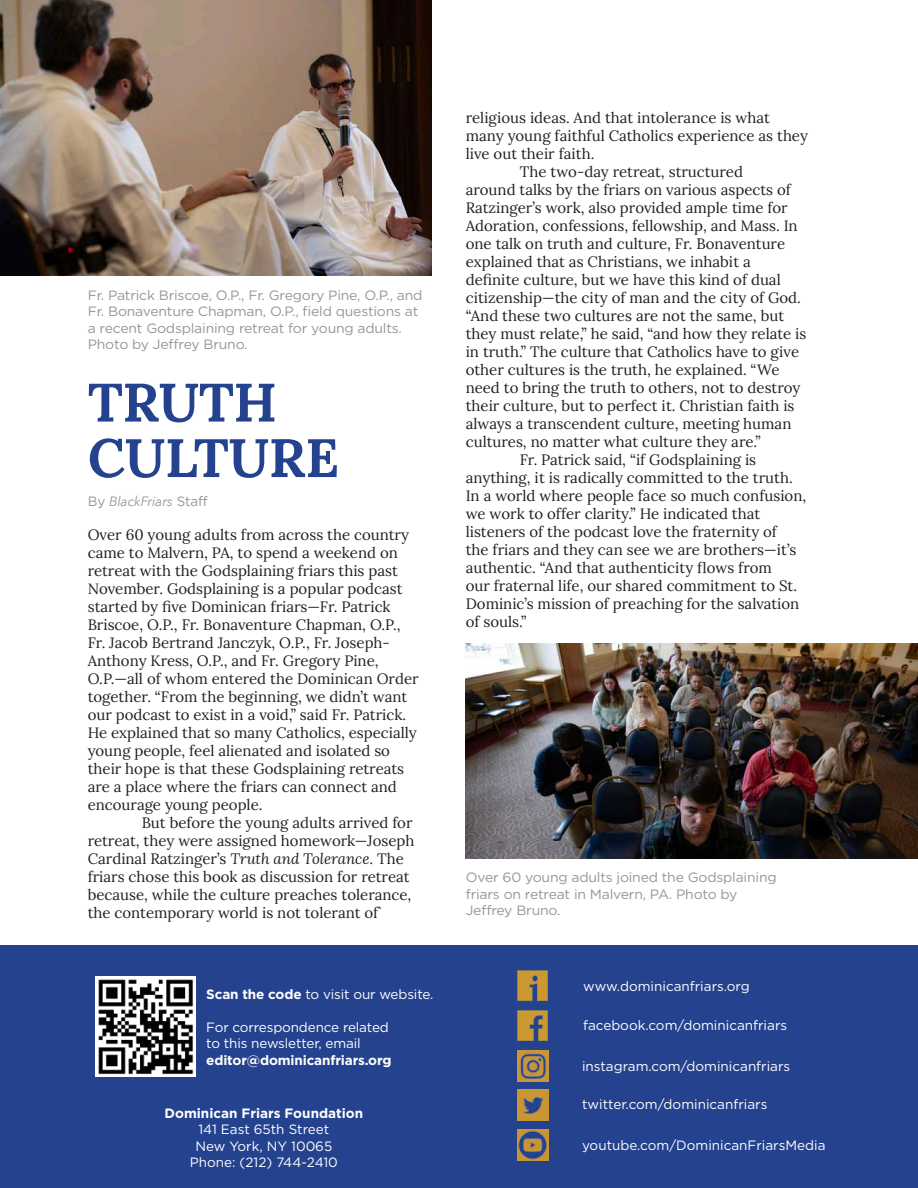
<style>
.page{position:relative;width:918px;height:1188px;background:#fff}
.page>*{position:absolute;margin:0;border:0;box-sizing:border-box;transform-origin:0 0}
.t1{font:700 54px/55.5px "Lora";letter-spacing:-.01em;color:#25428f}
.t2{font:15px/18px "Lora";color:#231f20}
.t3{font:13.5px/16.5px "Gotham";color:#fff;text-align:center}
.t4{font:13.5px/16.5px "Gotham";letter-spacing:-.015em;color:#949698;scale:1.04 1}
.t5{font:700 13.5px "Gotham";letter-spacing:-.01em;color:#fff}
.t6{font:italic 13.5px "Avenir Next";letter-spacing:-.01em;color:#949698}
.s1{font-family:"Gotham";font-style:normal}
.s2{font-style:italic}
.s3{font-weight:700}
</style>
<div class="page">
<div style="left:0;top:945px;width:918px;height:243px;background:#25428f"></div>
<img style="left:517px;top:1089px;width:32px;height:31px">
<img style="left:517px;top:1130px;width:32px;height:31px">
<svg style="left:517px;top:970px;width:31px;height:31px"></svg>
<svg style="left:517px;top:1010px;width:31px;height:31px"></svg>
<img style="left:517px;top:1050px;width:32px;height:32px">
<img style="left:96px;top:976px;width:100px;height:100px">
<img style="left:0;top:0;width:432px;height:275px">
<img style="left:466px;top:644px;width:452px;height:215px">
<p class="t4" style="left:88px;top:286px;width:323px">Fr. Patrick Briscoe, O.P., Fr. Gregory Pine, O.P., and Fr. Bonaventure Chapman, O.P., field questions at a recent Godsplaining retreat for young adults.<br>Photo by Jeffrey Bruno.</p>
<h1 class="t1" style="left:88px;top:369px;width:253px">TRUTH<br>CULTURE</h1>
<p class="t6" style="left:88px;top:489px;width:122px"><span class="s1">By</span> BlackFriars <span class="s1">Staff</span></p>
<p class="t2" style="left:88px;top:525px;width:332px">Over 60 young adults from across the country came to Malvern, PA, to spend a weekend on retreat with the Godsplaining friars this past November. Godsplaining is a popular podcast started by five Dominican friars—Fr. Patrick Briscoe, O.P., Fr. Bonaventure Chapman, O.P., Fr. Jacob Bertrand Janczyk, O.P., Fr. Joseph-Anthony Kress, O.P., and Fr. Gregory Pine, O.P.—all of whom entered the Dominican Order together. “From the beginning, we didn’t want our podcast to exist in a void,” said Fr. Patrick.<br>He explained that so many Catholics, especially young people, feel alienated and isolated so their hope is that these Godsplaining retreats are a place where the friars can connect and encourage young people.</p>
<p class="t2" style="left:88px;top:813px;width:328px;text-indent:54px">But before the young adults arrived for retreat, they were assigned homework—Joseph Cardinal Ratzinger’s <span class="s2">Truth and Tolerance</span>. The friars chose this book as discussion for retreat because, while the culture preaches tolerance, the contemporary world is not tolerant of`</p>
<p class="t3" style="left:206px;top:985px;width:229px"><span class="s3">Scan the code</span> to visit our website.</p>
<p class="t3" style="left:206px;top:1018px;width:184px;text-align:left">For correspondence related to this newsletter, email</p>
<p class="t5" style="left:206px;top:1051px;width:187px">editor@dominicanfriars.org</p>
<p class="t5" style="left:165px;top:1104px;width:200px">Dominican Friars Foundation</p>
<p class="t3" style="left:190px;top:1121px;width:150px">141 East 65th Street<br>New York, NY 10065<br>Phone: (212) 744-2410</p>
<p class="t2" style="left:466px;top:108px;width:306px">religious ideas. And that intolerance is what</p>
<p class="t2" style="left:466px;top:126px;width:344px">many young faithful Catholics experience as they</p>
<p class="t2" style="left:466px;top:144px;width:130px">live out their faith.</p>
<p class="t2" style="left:520px;top:162px;width:225px">The two-day retreat, structured</p>
<p class="t2" style="left:466px;top:180px;width:327px">around talks by the friars on various aspects of</p>
<p class="t2" style="left:466px;top:198px;width:324px">Ratzinger’s work, also provided ample time for</p>
<p class="t2" style="left:466px;top:216px;width:333px">Adoration, confessions, fellowship, and Mass. In</p>
<p class="t2" style="left:466px;top:234px;width:321px">one talk on truth and culture, Fr. Bonaventure</p>
<p class="t2" style="left:466px;top:252px;width:287px">explained that as Christians, we inhabit a</p>
<p class="t2" style="left:466px;top:270px;width:317px">definite culture, but we have this kind of dual</p>
<p class="t2" style="left:466px;top:288px;width:337px">citizenship—the city of man and the city of God.</p>
<p class="t2" style="left:466px;top:306px;width:320px">“And these two cultures are not the same, but</p>
<p class="t2" style="left:466px;top:324px;width:342px">they must relate,” he said, “and how they relate is</p>
<p class="t2" style="left:466px;top:342px;width:335px">in truth.” The culture that Catholics have to give</p>
<p class="t2" style="left:466px;top:360px;width:315px">other cultures is the truth, he explained. “We</p>
<p class="t2" style="left:466px;top:378px;width:336px">need to bring the truth to others, not to destroy</p>
<p class="t2" style="left:466px;top:396px;width:330px">their culture, but to perfect it. Christian faith is</p>
<p class="t2" style="left:466px;top:414px;width:327px">always a transcendent culture, meeting human</p>
<p class="t2" style="left:466px;top:432px;width:296px">cultures, no matter what culture they are.”</p>
<p class="t2" style="left:520px;top:450px;width:238px">Fr. Patrick said, “if Godsplaining is</p>
<p class="t2" style="left:466px;top:468px;width:328px">anything, it is radically committed to the truth.</p>
<p class="t2" style="left:466px;top:486px;width:342px">In a world where people face so much confusion,</p>
<p class="t2" style="left:466px;top:504px;width:296px">we work to offer clarity.” He indicated that</p>
<p class="t2" style="left:466px;top:522px;width:313px">listeners of the podcast love the fraternity of</p>
<p class="t2" style="left:466px;top:540px;width:332px">the friars and they can see we are brothers—it’s</p>
<p class="t2" style="left:466px;top:558px;width:308px">authentic. “And that authenticity flows from</p>
<p class="t2" style="left:466px;top:576px;width:333px">our fraternal life, our shared commitment to St.</p>
<p class="t2" style="left:466px;top:594px;width:335px">Dominic’s mission of preaching for the salvation</p>
<p class="t2" style="left:466px;top:612px;width:62px">of souls.”</p>
<p class="t4" style="left:466px;top:869px;width:301px">Over 60 young adults joined the Godsplaining friars on retreat in Malvern, PA. Photo by<br>Jeffrey Bruno.</p>
<p class="t3" style="left:583px;top:978px;width:168px">www.dominicanfriars.org</p>
<p class="t3" style="left:583px;top:1016px;width:205px">facebook.com/dominicanfriars</p>
<p class="t3" style="left:582px;top:1058px;width:210px">instagram.com/dominicanfriars</p>
<p class="t3" style="left:582px;top:1096px;width:187px">twitter.com/dominicanfriars</p>
<p class="t3" style="left:582px;top:1136px;width:245px">youtube.com/DominicanFriarsMedia</p>
</div>
